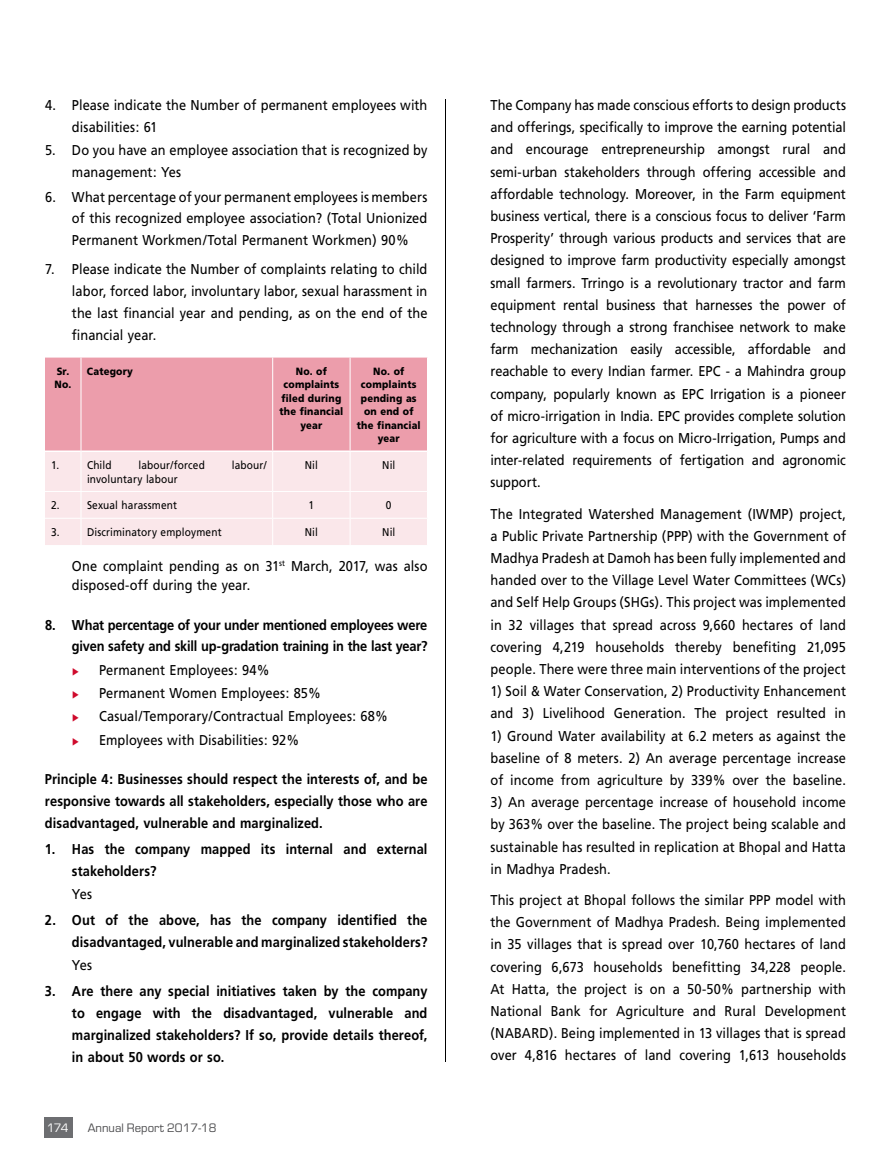
<style>
.page{position:relative;width:891px;height:1161px;background:#fff}
.page>*{position:absolute;margin:0;border:0;box-sizing:border-box;transform-origin:0 0}
.t1{font:14.25px/22.2px "Frutiger";letter-spacing:.005em;color:#000;text-align:justify;scale:.9 1}
.t2{font:700 14.25px/21.8px "Frutiger";letter-spacing:.005em;color:#000;text-align:justify;scale:.9 1}
.t3{font:700 14.25px/21.8px "Frutiger";letter-spacing:-.015em;color:#000;text-align:right;scale:.9 1}
.t4{font:12.75px "Eurostile";color:#4d4d4f}
.t5{font:12.75px "Eurostile";color:#fff}
.t6{font:11.25px "Frutiger";letter-spacing:.015em;color:#000;scale:.9 1}
.t7{font:900 10.5px/13.5px "Frutiger";letter-spacing:.02em;color:#000;text-align:center;scale:.9 1}
</style>
<div class="page">
<hr style="left:445px;top:99px;width:1px;height:963px;background:#000">
<div style="left:45px;top:1117px;width:28px;height:21px;background:#6d6e71"></div>
<svg style="left:45px;top:358px;width:382px;height:187px"></svg>
<p class="t1" style="left:72px;top:94px;width:396px;line-height:21.8px;text-indent:-27px">4. Please indicate the Number of permanent employees with disabilities: 61</p>
<p class="t1" style="left:72px;top:139px;width:397px;line-height:21.8px;text-indent:-27px">5. Do you have an employee association that is recognized by management: Yes</p>
<p class="t1" style="left:72px;top:186px;width:397px;line-height:21.8px;text-indent:-27px">6. What percentage of your permanent employees is members of this recognized employee association? (Total Unionized Permanent Workmen/Total Permanent Workmen) 90%</p>
<p class="t1" style="left:72px;top:258px;width:397px;line-height:21.8px;text-indent:-27px">7. Please indicate the Number of complaints relating to child labor, forced labor, involuntary labor, sexual harassment in the last financial year and pending, as on the end of the financial year.</p>
<p class="t7" style="left:55px;top:364px;width:20px;text-align:left">Sr.<br>No.</p>
<p class="t7" style="left:87px;top:364px;width:53px">Category</p>
<p class="t7" style="left:279px;top:364px;width:73px">No. of complaints filed during the financial year</p>
<p class="t7" style="left:357px;top:364px;width:73px">No. of complaints pending as on end of the financial year</p>
<p class="t6" style="left:51px;top:458px;width:11px">1.</p>
<p class="t6" style="left:87px;top:458px;width:29px">Child</p>
<p class="t6" style="left:139px;top:458px;width:75px">labour/forced</p>
<p class="t6" style="left:232px;top:458px;width:40px">labour/</p>
<p class="t6" style="left:87px;top:472px;width:102px">involuntary labour</p>
<p class="t6" style="left:305px;top:458px;width:16px">Nil</p>
<p class="t6" style="left:382px;top:458px;width:16px">Nil</p>
<p class="t6" style="left:51px;top:499px;width:11px">2.</p>
<p class="t6" style="left:87px;top:499px;width:102px">Sexual harassment</p>
<p class="t6" style="left:309px;top:499px;width:8px">1</p>
<p class="t6" style="left:386px;top:499px;width:8px">0</p>
<p class="t6" style="left:51px;top:525px;width:11px">3.</p>
<p class="t6" style="left:87px;top:525px;width:151px">Discriminatory employment</p>
<p class="t6" style="left:305px;top:525px;width:16px">Nil</p>
<p class="t6" style="left:382px;top:525px;width:16px">Nil</p>
<p class="t1" style="left:72px;top:556px;width:397px;line-height:19.5px">One complaint pending as on 31<sup>st</sup> March, 2017, was also disposed-off during the year.</p>
<p class="t3" style="left:45px;top:614px;width:426px">8. What percentage of your under mentioned employees were given safety and skill up-gradation training in the last year?</p>
<p class="t1" style="left:99px;top:658px;width:323px;line-height:23.2px;text-align:left">Permanent Employees: 94%<br>Permanent Women Employees: 85% Casual/Temporary/Contractual Employees: 68% Employees with Disabilities: 92%</p>
<p class="t2" style="left:45px;top:769px;width:427px">Principle 4: Businesses should respect the interests of, and be responsive towards all stakeholders, especially those who are disadvantaged, vulnerable and marginalized.</p>
<p class="t2" style="left:72px;top:838px;width:397px;text-indent:-27px">1. Has the company mapped its internal and external stakeholders?</p>
<p class="t1" style="left:72px;top:883px;width:24px">Yes</p>
<p class="t2" style="left:45px;top:909px;width:427px;text-align:right">2. Out of the above, has the company identified the disadvantaged, vulnerable and marginalized stakeholders?</p>
<p class="t1" style="left:72px;top:954px;width:24px">Yes</p>
<p class="t2" style="left:72px;top:981px;width:396px;text-indent:-27px">3. Are there any special initiatives taken by the company to engage with the disadvantaged, vulnerable and marginalized stakeholders? If so, provide details thereof, in about 50 words or so.</p>
<p class="t5" style="left:47px;top:1121px;width:23px">174</p>
<p class="t4" style="left:88px;top:1121px;width:130px">Annual Report 2017-18</p>
<p class="t1" style="left:490px;top:94px;width:397px">The Company has made conscious efforts to design products and offerings, specifically to improve the earning potential and encourage entrepreneurship amongst rural and semi-urban stakeholders through offering accessible and affordable technology. Moreover, in the Farm equipment business vertical, there is a conscious focus to deliver ‘Farm Prosperity’ through various products and services that are designed to improve farm productivity especially amongst small farmers. Trringo is a revolutionary tractor and farm equipment rental business that harnesses the power of technology through a strong franchisee network to make farm mechanization easily accessible, affordable and reachable to every Indian farmer. EPC - a Mahindra group company, popularly known as EPC Irrigation is a pioneer of micro-irrigation in India. EPC provides complete solution for agriculture with a focus on Micro-Irrigation, Pumps and inter-related requirements of fertigation and agronomic support.</p>
<p class="t1" style="left:490px;top:502px;width:397px">The Integrated Watershed Management (IWMP) project, a Public Private Partnership (PPP) with the Government of Madhya Pradesh at Damoh has been fully implemented and handed over to the Village Level Water Committees (WCs) and Self Help Groups (SHGs). This project was implemented in 32 villages that spread across 9,660 hectares of land covering 4,219 households thereby benefiting 21,095 people. There were three main interventions of the project</p>
<p class="t1" style="left:490px;top:680px;width:397px">1) Soil &amp; Water Conservation, 2) Productivity Enhancement and 3) Livelihood Generation. The project resulted in</p>
<p class="t1" style="left:490px;top:725px;width:397px">1) Ground Water availability at 6.2 meters as against the baseline of 8 meters. 2) An average percentage increase of income from agriculture by 339% over the baseline.</p>
<p class="t1" style="left:490px;top:791px;width:397px">3) An average percentage increase of household income by 363% over the baseline. The project being scalable and sustainable has resulted in replication at Bhopal and Hatta in Madhya Pradesh.</p>
<p class="t1" style="left:490px;top:889px;width:397px">This project at Bhopal follows the similar PPP model with the Government of Madhya Pradesh. Being implemented in 35 villages that is spread over 10,760 hectares of land covering 6,673 households benefitting 34,228 people.<br>At Hatta, the project is on a 50-50% partnership with National Bank for Agriculture and Rural Development (NABARD). Being implemented in 13 villages that is spread over 4,816 hectares of land covering 1,613 households</p>
</div>
